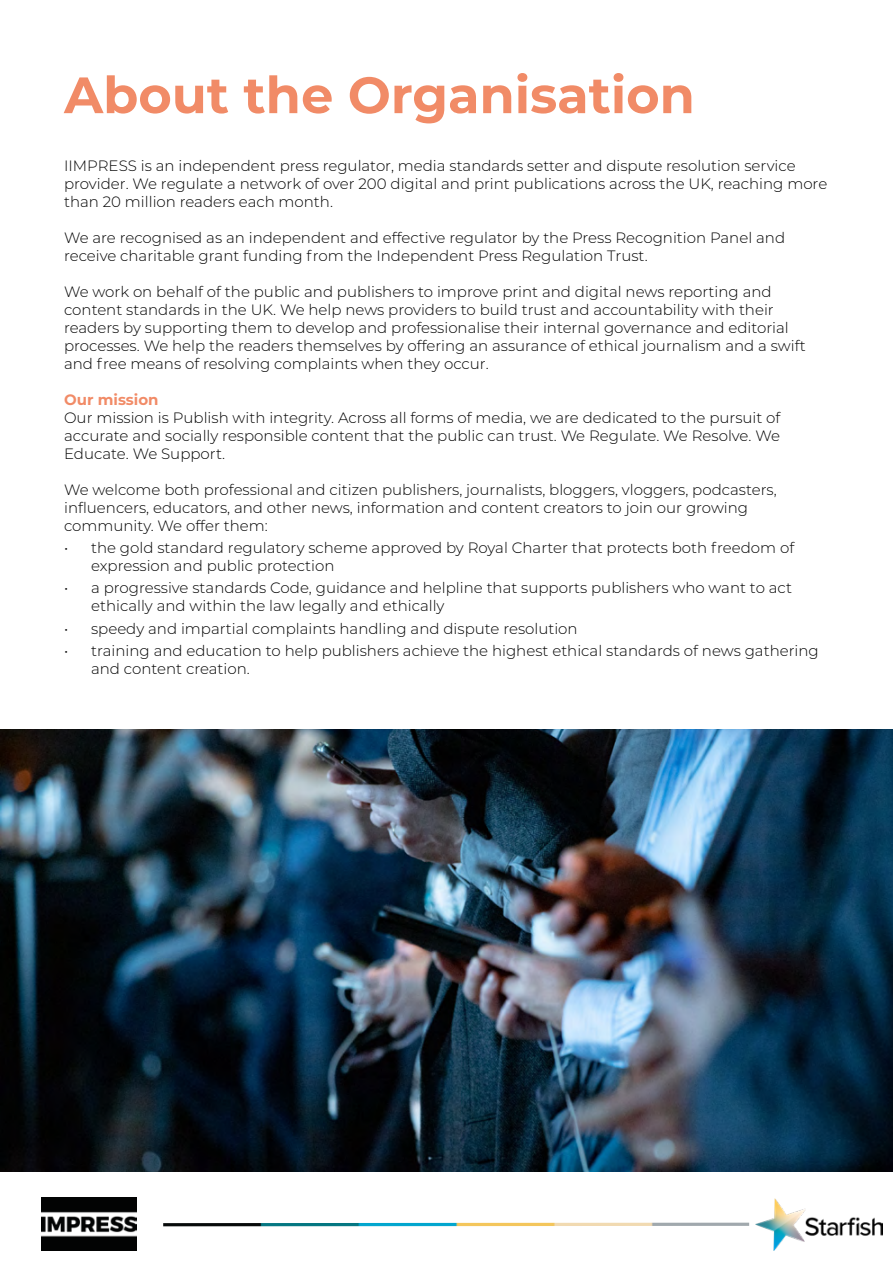
<style>
.page{position:relative;width:893px;height:1263px;background:#fff}
.page>*{position:absolute;margin:0;border:0;box-sizing:border-box;transform-origin:0 0}
.t1{font:700 51px "Montserrat";color:#f18b67}
.t2{font:300 15px/18px "Montserrat";color:#000}
.t3{font:700 15px "Montserrat";color:#f18b67}
</style>
<div class="page">
<img style="left:163px;top:1223px;width:586px;height:3px">
<img style="left:41px;top:1197px;width:95px;height:53px">
<img style="left:755px;top:1198px;width:127px;height:52px">
<img style="left:0;top:730px;width:893px;height:442px">
<p class="t1" style="left:64px;top:58px;width:632px">About the Organisation</p>
<p class="t2" style="left:64px;top:156px;width:765px">IIMPRESS is an independent press regulator, media standards setter and dispute resolution service provider. We regulate a network of over 200 digital and print publications across the UK, reaching more than 20 million readers each month.</p>
<p class="t2" style="left:64px;top:228px;width:722px">We are recognised as an independent and effective regulator by the Press Recognition Panel and receive charitable grant funding from the Independent Press Regulation Trust.</p>
<p class="t2" style="left:64px;top:282px;width:743px">We work on behalf of the public and publishers to improve print and digital news reporting and content standards in the UK. We help news providers to build trust and accountability with their readers by supporting them to develop and professionalise their internal governance and editorial processes. We help the readers themselves by offering an assurance of ethical journalism and a swift and free means of resolving complaints when they occur.</p>
<p class="t3" style="left:64px;top:389px;width:96px">Our mission</p>
<p class="t2" style="left:64px;top:408px;width:718px;text-align:justify">Our mission is Publish with integrity. Across all forms of media, we are dedicated to the pursuit of accurate and socially responsible content that the public can trust. We Regulate. We Resolve. We Educate. We Support.</p>
<p class="t2" style="left:64px;top:480px;width:714px">We welcome both professional and citizen publishers, journalists, bloggers, vloggers, podcasters, influencers, educators, and other news, information and content creators to join our growing community. We offer them:</p>
<p class="t2" style="left:91px;top:538px;width:705px;text-indent:-27px">• the gold standard regulatory scheme approved by Royal Charter that protects both freedom of expression and public protection</p>
<p class="t2" style="left:91px;top:578px;width:702px;text-indent:-27px">• a progressive standards Code, guidance and helpline that supports publishers who want to act ethically and within the law legally and ethically</p>
<p class="t2" style="left:64px;top:619px;width:515px">• speedy and impartial complaints handling and dispute resolution</p>
<p class="t2" style="left:91px;top:641px;width:729px;text-indent:-27px">• training and education to help publishers achieve the highest ethical standards of news gathering and content creation.</p>
</div>
